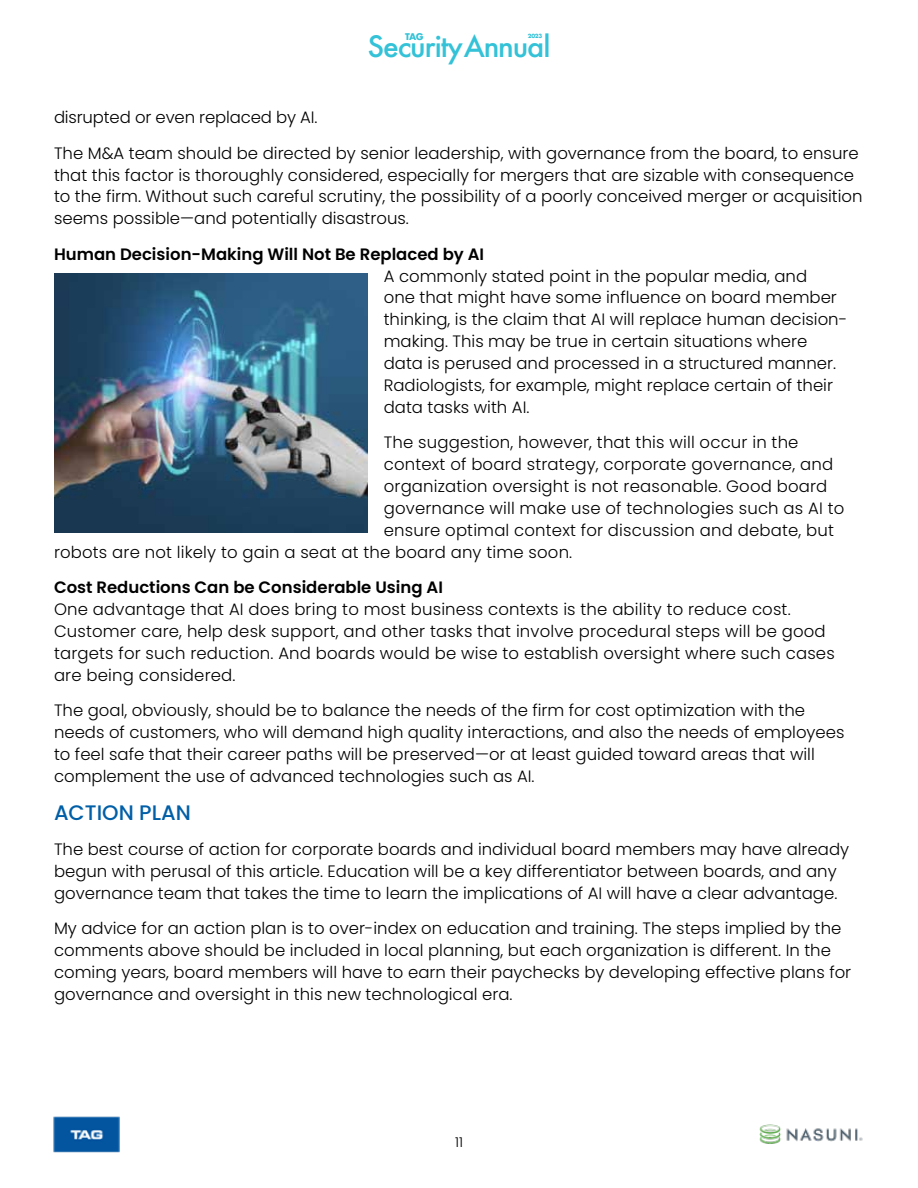
<style>
.page{position:relative;width:918px;height:1188px;background:#fff}
.page>*{position:absolute;margin:0;border:0;box-sizing:border-box;transform-origin:0 0}
.t1{font:500 28.65px "Futura";letter-spacing:-.04em;color:#33c2d7}
.t2{font:500 21px "Poppins";color:#005fa7}
.t3{font:300 16.5px/21.9px "Poppins";color:#000}
.t4{font:600 16.5px "Poppins";color:#000}
.t5{font:300 13.5px "Poppins";color:#000}
.t6{font:700 9px "Futura";color:#33c2d7}
.t7{font:700 5.55px "Futura";color:#33c2d7}
</style>
<div class="page">
<img style="left:53px;top:1116px;width:67px;height:37px">
<img style="left:759px;top:1124px;width:104px;height:20px">
<img style="left:54px;top:274px;width:313px;height:259px">
<h1 class="t1" style="left:368px;top:27px;width:184px">Security Annual</h1>
<p class="t6" style="left:405px;top:31px;width:20px">TAG</p>
<p class="t7" style="left:528px;top:32px;width:16px">2023</p>
<p class="t3" style="left:54px;top:100px;width:806px;line-height:35.4px">disrupted or even replaced by AI.<br>The M&amp;A team should be directed by senior leadership, with governance from the board, to ensure</p>
<p class="t3" style="left:54px;top:164px;width:810px">that this factor is thoroughly considered, especially for mergers that are sizable with consequence to the firm. Without such careful scrutiny, the possibility of a poorly conceived merger or acquisition seems possible—and potentially disastrous.</p>
<p class="t4" style="left:54px;top:244px;width:432px">Human Decision-Making Will Not Be Replaced by AI</p>
<p class="t3" style="left:384px;top:265px;width:465px">A commonly stated point in the popular media, and<br>one that might have some influence on board member thinking, is the claim that AI will replace human decision&shy;making. This may be true in certain situations where data is perused and processed in a structured manner.<br>Radiologists, for example, might replace certain of their data tasks with AI.</p>
<p class="t3" style="left:384px;top:432px;width:416px">The suggestion, however, that this will occur in the</p>
<p class="t3" style="left:384px;top:454px;width:451px">context of board strategy, corporate governance, and</p>
<p class="t3" style="left:384px;top:476px;width:445px">organization oversight is not reasonable. Good board</p>
<p class="t3" style="left:384px;top:497px;width:462px">governance will make use of technologies such as AI to</p>
<p class="t3" style="left:384px;top:519px;width:452px">ensure optimal context for discussion and debate, but</p>
<p class="t3" style="left:54px;top:541px;width:520px">robots are not likely to gain a seat at the board any time soon.</p>
<p class="t4" style="left:54px;top:578px;width:390px">Cost Reductions Can be Considerable Using AI</p>
<p class="t3" style="left:54px;top:598px;width:782px">One advantage that AI does bring to most business contexts is the ability to reduce cost.<br>Customer care, help desk support, and other tasks that involve procedural steps will be good targets for such reduction. And boards would be wise to establish oversight where such cases are being considered.</p>
<p class="t3" style="left:54px;top:700px;width:792px">The goal, obviously, should be to balance the needs of the firm for cost optimization with the needs of customers, who will demand high quality interactions, and also the needs of employees to feel safe that their career paths will be preserved—or at least guided toward areas that will complement the use of advanced technologies such as AI.</p>
<p class="t2" style="left:54px;top:800px;width:138px">ACTION PLAN</p>
<p class="t3" style="left:54px;top:838px;width:797px">The best course of action for corporate boards and individual board members may have already begun with perusal of this article. Education will be a key differentiator between boards, and any governance team that takes the time to learn the implications of AI will have a clear advantage.</p>
<p class="t3" style="left:54px;top:917px;width:799px">My advice for an action plan is to over-index on education and training. The steps implied by the comments above should be included in local planning, but each organization is different. In the coming years, board members will have to earn their paychecks by developing effective plans for governance and oversight in this new technological era.</p>
<p class="t5" style="left:455px;top:1134px;width:9px">11</p>
</div>
